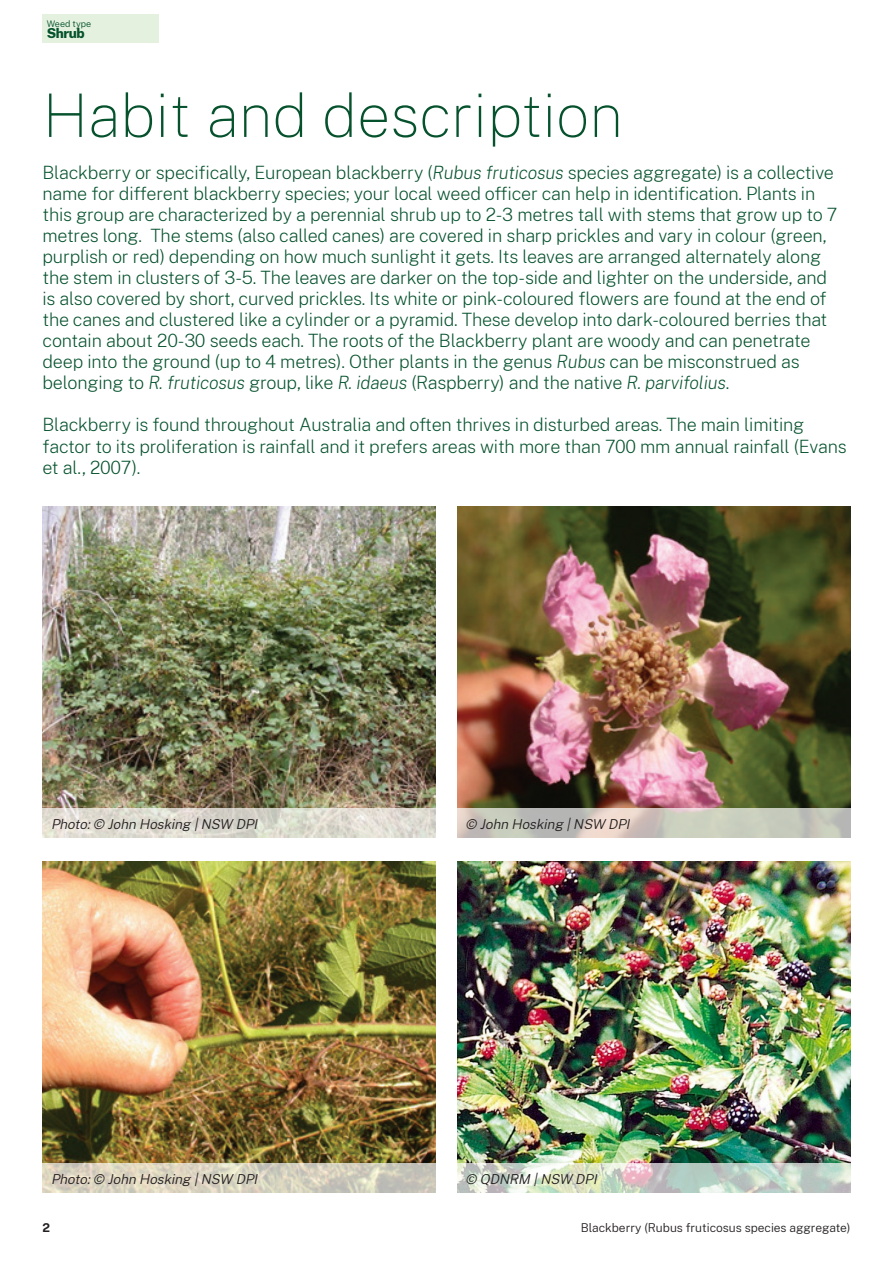
<style>
.page{position:relative;width:893px;height:1263px;background:#fff}
.page>*{position:absolute;margin:0;border:0;box-sizing:border-box;transform-origin:0 0}
.H1{font:100 60px "Public Sans";color:#05522d}
.Intro{font:200 18px/21px "Public Sans";letter-spacing:-.01em;color:#05522d}
.Caption{font:italic 300 13.5px "Public Sans";color:#231f20}
.Body{font:800 13.5px "Public Sans";letter-spacing:-.03em;color:#05522d}
.t1{font:300 12px "Public Sans";color:#231f20}
.t2{font:700 12px "Public Sans";color:#231f20}
.Small_Print{font:300 9px "Public Sans";color:#05522d}
.s1{font-style:italic}
</style>
<div class="page">
<img style="left:43px;top:506px;width:393px;height:302px">
<img style="left:43px;top:861px;width:393px;height:302px">
<img style="left:457px;top:506px;width:393px;height:302px">
<img style="left:457px;top:861px;width:393px;height:302px">
<svg style="left:43px;top:1163px;width:393px;height:30px;background:#d6d1bf"></svg>
<svg style="left:457px;top:808px;width:393px;height:30px;background:#cac7bd"></svg>
<svg style="left:457px;top:1163px;width:393px;height:30px;background:#ccd5ca"></svg>
<svg style="left:43px;top:808px;width:393px;height:30px;background:#dddad0"></svg>
<div style="left:43px;top:14px;width:116px;height:29px;background:#e4f1de"></div>
<p class="Small_Print" style="left:47px;top:17px;width:46px">Weed type</p>
<p class="Body" style="left:47px;top:23px;width:40px">Shrub</p>
<h1 class="H1" style="left:43px;top:75px;width:582px">Habit and description</h1>
<p class="Intro" style="left:43px;top:161px;width:796px">Blackberry or specifically, European blackberry (<span class="s1">Rubus fruticosus</span> species aggregate) is a collective name for different blackberry species; your local weed officer can help in identification. Plants in this group are characterized by a perennial shrub up to 2-3 metres tall with stems that grow up to 7 metres long. The stems (also called canes) are covered in sharp prickles and vary in colour (green, purplish or red) depending on how much sunlight it gets. Its leaves are arranged alternately along the stem in clusters of 3-5. The leaves are darker on the top-side and lighter on the underside, and is also covered by short, curved prickles. Its white or pink-coloured flowers are found at the end of the canes and clustered like a cylinder or a pyramid. These develop into dark-coloured berries that contain about 20-30 seeds each. The roots of the Blackberry plant are woody and can penetrate deep into the ground (up to 4 metres). Other plants in the genus <span class="s1">Rubus</span> can be misconstrued as belonging to <span class="s1">R. fruticosus</span> group, like <span class="s1">R. idaeus</span> (Raspberry) and the native <span class="s1">R. parvifolius</span>.</p>
<p class="Intro" style="left:43px;top:414px;width:805px">Blackberry is found throughout Australia and often thrives in disturbed areas. The main limiting factor to its proliferation is rainfall and it prefers areas with more than 700 mm annual rainfall (Evans et al., 2007).</p>
<p class="Caption" style="left:51px;top:815px;width:211px">Photo:© John Hosking |NSW DPI</p>
<p class="Caption" style="left:51px;top:1170px;width:211px">Photo:© John Hosking |NSW DPI</p>
<p class="Caption" style="left:466px;top:815px;width:169px">© John Hosking |NSW DPI</p>
<p class="Caption" style="left:466px;top:1170px;width:136px">© QDNRM |NSW DPI</p>
<p class="t2" style="left:43px;top:1219px;width:9px">2</p>
<p class="t1" style="left:581px;top:1219px;width:271px">Blackberry (Rubus fruticosus species aggregate)</p>
</div>
